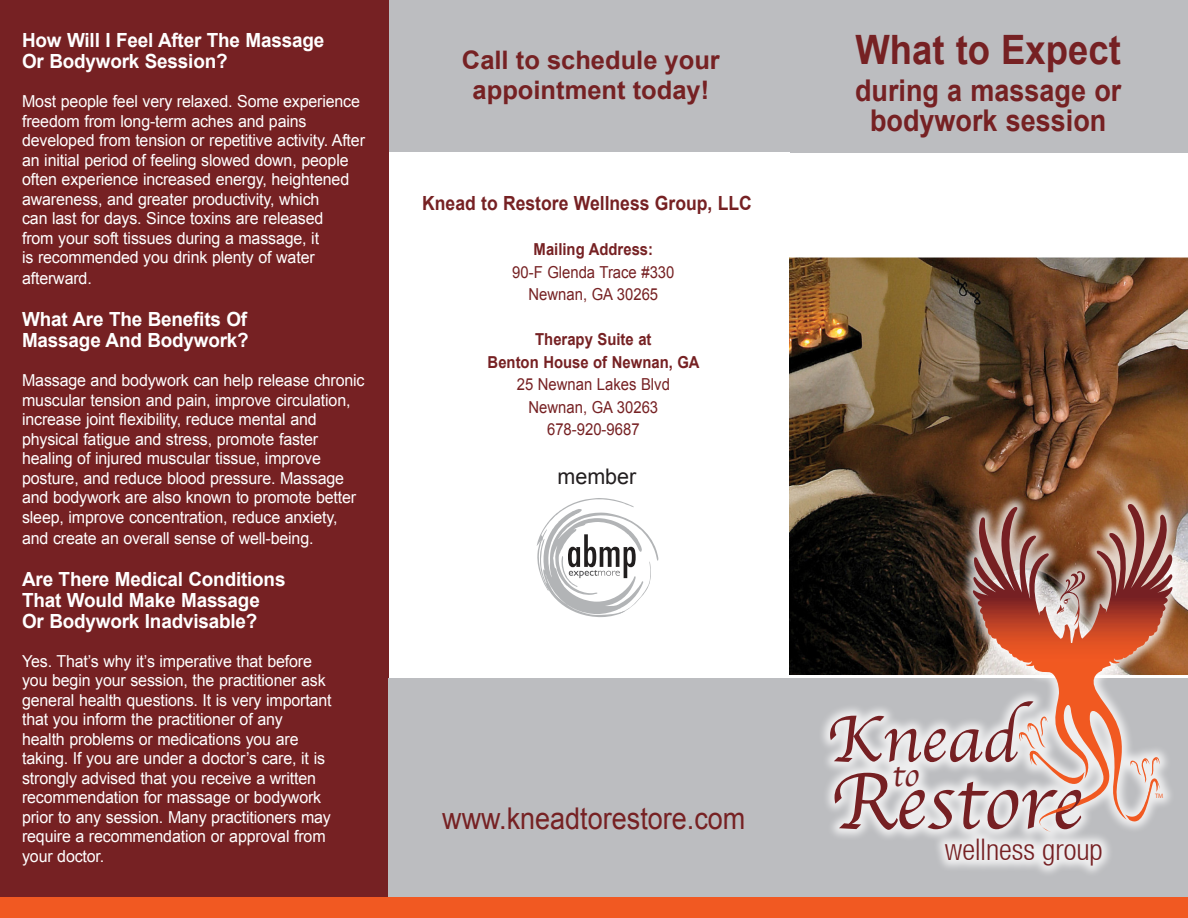
<style>
.page{position:relative;width:1188px;height:918px;background:#fff}
.page>*{position:absolute;margin:0;border:0;box-sizing:border-box;transform-origin:0 0}
.t1{font:82.05px "Apple Chancery";color:#762023}
.t2{font:69.3px "Apple Chancery";color:#762023}
.t3{font:700 40.5px "Arial";color:#762123;scale:.9 1}
.t4{font:34.2px "Apple Chancery";color:#762023}
.t5{font:700 30px "Arial";color:#762123;scale:.9 1}
.t6{font:30px "Arial";color:#762123;scale:.9 1}
.t7{font:300 condensed 29.7px "Helvetica Neue LT";color:#762023}
.t8{font:700 25.5px/30.6px "Arial";color:#762123;text-align:center}
.t9{font:21.45px "Arial";color:#231f20}
.t10{font:700 19.5px/21px "Arial";letter-spacing:-.01em;color:#fff}
.t11{font:700 19.5px "Arial";color:#762123;scale:.9 1}
.t12{font:16.5px/19.5px "Arial";letter-spacing:-.01em;color:#fff}
.t13{font:16.5px "Arial";color:#762123;scale:.9 1}
.t14{font:700 16.5px/22.5px "Arial";color:#762123;text-align:center;scale:.9 1}
.t15{font:6.45px "Myriad Pro";color:#f15921}
</style>
<div class="page">
<div style="left:790px;top:0;width:398px;height:152px;background:#bcbdc0"></div>
<div style="left:389px;top:0;width:415px;height:151px;background:#bcbdc0"></div>
<div style="left:0;top:0;width:389px;height:918px;background:#762123"></div>
<img style="left:790px;top:258px;width:398px;height:416px">
<div style="left:389px;top:679px;width:799px;height:239px;background:#bcbdc0"></div>
<div style="left:816px;top:490px;width:367px;height:387px;background:#fff;opacity:.75"></div>
<svg style="left:1125px;top:752px;width:35px;height:81px"></svg>
<img style="left:972px;top:505px;width:177px;height:162px">
<svg style="left:1015px;top:712px;width:70px;height:101px;background:#e3c9c0"></svg>
<div style="left:0;top:898px;width:1188px;height:20px;background:#f15922"></div>
<svg style="left:536px;top:498px;width:123px;height:119px"></svg>
<p class="t10" style="left:22px;top:31px;width:304px">How Will I Feel After The Massage<br>Or Bodywork Session?</p>
<p class="t12" style="left:22px;top:92px;width:344px">Most people feel very relaxed. Some experience freedom from long-term aches and pains developed from tension or repetitive activity. After an initial period of feeling slowed down, people often experience increased energy, heightened awareness, and greater productivity, which<br>can last for days. Since toxins are released<br>from your soft tissues during a massage, it<br>is recommended you drink plenty of water</p>
<p class="t12" style="left:22px;top:269px;width:71px">afterward.</p>
<p class="t10" style="left:22px;top:310px;width:228px">What Are The Benefits Of<br>Massage And Bodywork?</p>
<p class="t12" style="left:22px;top:371px;width:344px">Massage and bodywork can help release chronic muscular tension and pain, improve circulation, increase joint flexibility, reduce mental and physical fatigue and stress, promote faster healing of injured muscular tissue, improve posture, and reduce blood pressure. Massage and bodywork are also known to promote better sleep, improve concentration, reduce anxiety,</p>
<p class="t12" style="left:22px;top:528px;width:293px">and create an overall sense of well-being.</p>
<p class="t10" style="left:22px;top:569px;width:265px">Are There Medical Conditions<br>That Would Make Massage<br>Or Bodywork Inadvisable?</p>
<p class="t12" style="left:22px;top:651px;width:291px">Yes. That’s why it’s imperative that before</p>
<p class="t12" style="left:22px;top:671px;width:305px">you begin your session, the practitioner ask</p>
<p class="t12" style="left:22px;top:690px;width:311px">general health questions. It is very important</p>
<p class="t12" style="left:22px;top:710px;width:262px">that you inform the practitioner of any</p>
<p class="t12" style="left:22px;top:729px;width:278px">health problems or medications you are</p>
<p class="t12" style="left:22px;top:749px;width:304px">taking. If you are under a doctor’s care, it is</p>
<p class="t12" style="left:22px;top:768px;width:295px">strongly advised that you receive a written</p>
<p class="t12" style="left:22px;top:788px;width:301px">recommendation for massage or bodywork</p>
<p class="t12" style="left:22px;top:807px;width:310px">prior to any session. Many practitioners may</p>
<p class="t12" style="left:22px;top:827px;width:305px">require a recommendation or approval from</p>
<p class="t12" style="left:22px;top:846px;width:84px">your doctor.</p>
<p class="t8" style="left:462px;top:45px;width:259px">Call to schedule your appointment today!</p>
<p class="t11" style="left:422px;top:191px;width:368px">Knead to Restore Wellness Group, LLC</p>
<p class="t14" style="left:534px;top:239px;width:134px">Mailing Address:</p>
<p class="t13" style="left:512px;top:261px;width:182px">90-F Glenda Trace #330</p>
<p class="t13" style="left:529px;top:284px;width:146px">Newnan, GA 30265</p>
<p class="t14" style="left:488px;top:329px;width:237px">Therapy Suite at<br>Benton House of Newnan, GA</p>
<p class="t13" style="left:517px;top:374px;width:172px">25 Newnan Lakes Blvd</p>
<p class="t13" style="left:529px;top:396px;width:146px">Newnan, GA 30263</p>
<p class="t13" style="left:547px;top:419px;width:104px">678-920-9687</p>
<p class="t9" style="left:558px;top:462px;width:80px">member</p>
<p class="t6" style="left:442px;top:798px;width:338px">www.kneadtorestore.com</p>
<p class="t3" style="left:856px;top:23px;width:296px">What to Expect</p>
<p class="t5" style="left:855px;top:71px;width:297px">during a massage or</p>
<p class="t5" style="left:870px;top:101px;width:264px">bodywork session</p>
<p class="t2" style="left:826px;top:684px;width:193px">Knead</p>
<p class="t4" style="left:892px;top:747px;width:28px">to</p>
<p class="t1" style="left:830px;top:736px;width:254px">Restore</p>
<p class="t7" style="left:945px;top:833px;width:160px">wellness group</p>
<p class="t15" style="left:1155px;top:792px;width:10px">TM</p>
</div>
